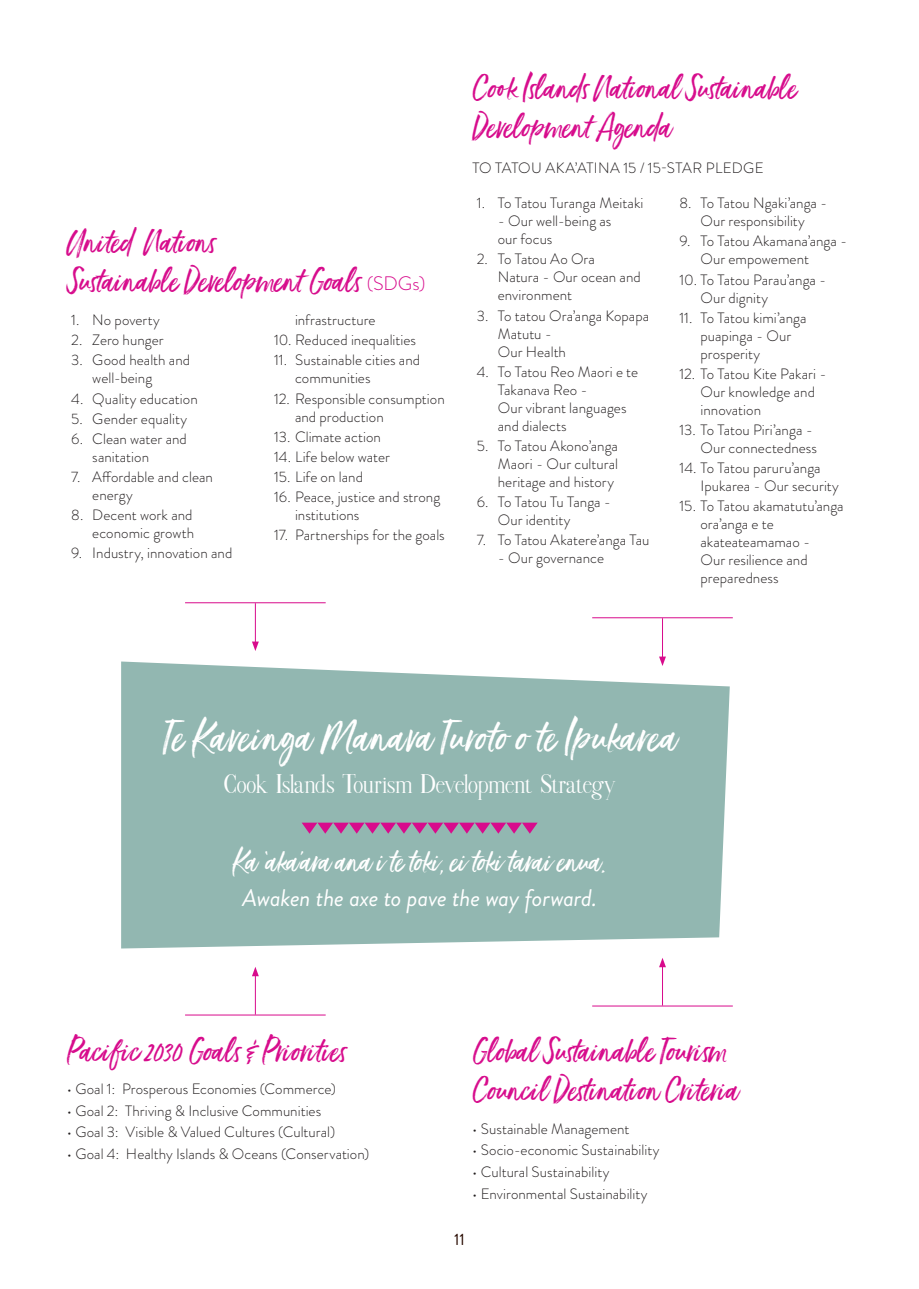
<style>
.page{position:relative;width:919px;height:1289px;background:#fff}
.page>*{position:absolute;margin:0;border:0;box-sizing:border-box;transform-origin:0 0}
.t1{font:39px "Ernestand Emily Slanted";letter-spacing:.015em;color:#fff}
.Ernst_headers{font:30px/39px "Ernestand Emily Slanted";letter-spacing:.01em;color:#d70c8c}
.Body_text{font:28.5px "Ernestand Emily Slanted";letter-spacing:.005em;color:#fff}
.t2{font:27px "Colbes";letter-spacing:-.01em;color:#fff}
.Body_text-2{font:italic 24px "Brandon Grotesque";letter-spacing:-.01em;color:#fff}
.t3{font:16.5px "Brandon Grotesque";color:#280a00}
.Body_text-3{font:300 15px/18px "Brandon Grotesque";color:#231f20}
.Body_text-4{font:300 15px "Brandon Grotesque";letter-spacing:.02em;color:#231f20}
.s1{font-family:"Brandon Grotesque";font-weight:300;font-size:19.5px}
</style>
<div class="page">
<svg style="left:121px;top:661px;width:608px;height:287px;fill:#92b7b1"></svg>
<svg style="left:301px;top:822px;width:236px;height:11px"></svg>
<hr style="left:255px;top:603px;width:1px;height:41px;background:#d80b8c">
<svg style="left:252px;top:641px;width:7px;height:10px"></svg>
<hr style="left:185px;top:602px;width:140px;height:1px;background:#d80b8c">
<hr style="left:662px;top:964px;width:1px;height:41px;background:#d80b8c">
<svg style="left:659px;top:958px;width:7px;height:9px"></svg>
<hr style="left:592px;top:1005px;width:140px;height:1px;background:#d80b8c">
<hr style="left:662px;top:618px;width:1px;height:41px;background:#d80b8c">
<svg style="left:659px;top:656px;width:7px;height:10px"></svg>
<hr style="left:592px;top:617px;width:140px;height:1px;background:#d80b8c">
<hr style="left:255px;top:973px;width:1px;height:41px;background:#d80b8c">
<svg style="left:252px;top:967px;width:7px;height:9px"></svg>
<hr style="left:185px;top:1014px;width:140px;height:1px;background:#d80b8c">
<p class="Ernst_headers" style="left:472px;top:67px;width:326px">Cook Islands National Sustainable<br>Development Agenda</p>
<p class="Ernst_headers" style="left:67px;top:221px;width:151px">United Nations</p>
<p class="Ernst_headers" style="left:67px;top:260px;width:360px">Sustainable Development Goals <span class="s1">(SDGs)</span></p>
<p class="Body_text-3" style="left:71px;top:311px;width:90px">1. No poverty</p>
<p class="Body_text-3" style="left:71px;top:331px;width:94px">2. Zero hunger</p>
<p class="Body_text-3" style="left:92px;top:351px;width:99px;text-indent:-21px">3. Good health and well-being</p>
<p class="Body_text-3" style="left:71px;top:389px;width:128px">4. Quality education</p>
<p class="Body_text-3" style="left:71px;top:409px;width:117px">5. Gender equality</p>
<p class="Body_text-3" style="left:92px;top:429px;width:96px;text-indent:-21px">6. Clean water and sanitation</p>
<p class="Body_text-3" style="left:92px;top:468px;width:122px;text-indent:-21px">7. Affordable and clean energy</p>
<p class="Body_text-3" style="left:71px;top:506px;width:124px;text-align:right">8. Decent work and economic growth</p>
<p class="Body_text-3" style="left:71px;top:544px;width:162px">9. Industry, innovation and</p>
<p class="Body_text-3" style="left:295px;top:311px;width:82px">infrastructure</p>
<p class="Body_text-3" style="left:274px;top:331px;width:144px">10. Reduced inequalities</p>
<p class="Body_text-3" style="left:295px;top:351px;width:127px;text-indent:-21px">11. Sustainable cities and communities</p>
<p class="Body_text-3" style="left:295px;top:389px;width:151px;text-indent:-21px">12. Responsible consumption and production</p>
<p class="Body_text-3" style="left:274px;top:427px;width:108px">13. Climate action</p>
<p class="Body_text-3" style="left:274px;top:447px;width:117px">14. Life below water</p>
<p class="Body_text-3" style="left:274px;top:468px;width:90px">15. Life on land</p>
<p class="Body_text-3" style="left:295px;top:488px;width:147px;text-indent:-21px">16. Peace, justice and strong institutions</p>
<p class="Body_text-3" style="left:274px;top:526px;width:172px">17. Partnerships for the goals</p>
<p class="Body_text-4" style="left:472px;top:158px;width:293px">TO TATOU AKA’ATINA 15 / 15-STAR PLEDGE</p>
<p class="Body_text-3" style="left:476px;top:194px;width:168px">1. To Tatou Turanga Meitaki</p>
<p class="Body_text-3" style="left:497px;top:212px;width:115px">- Our well-being as our focus</p>
<p class="Body_text-3" style="left:497px;top:250px;width:145px;text-indent:-21px">2. To Tatou Ao Ora<br>Natura - Our ocean and environment</p>
<p class="Body_text-3" style="left:497px;top:306px;width:153px;text-indent:-21px">3. To tatou Ora’anga Kopapa<br>Matutu -<br>Our Health</p>
<p class="Body_text-3" style="left:497px;top:362px;width:142px;text-indent:-21px">4. To Tatou Reo Maori e te<br>Takanava Reo -<br>Our vibrant languages and dialects</p>
<p class="Body_text-3" style="left:497px;top:437px;width:122px;text-align:justify;text-indent:-21px">5. To Tatou Akono’anga Maori - Our cultural heritage and history</p>
<p class="Body_text-3" style="left:497px;top:493px;width:115px;text-indent:-21px">6. To Tatou Tu Tanga -<br>Our identity</p>
<p class="Body_text-3" style="left:476px;top:531px;width:174px">7. To Tatou Akatere’anga Tau</p>
<p class="Body_text-3" style="left:497px;top:549px;width:108px">- Our governance</p>
<p class="Body_text-3" style="left:679px;top:194px;width:149px;text-align:center">8. To Tatou Ngaki’anga -<br>Our responsibility</p>
<p class="Body_text-3" style="left:700px;top:232px;width:148px;text-indent:-21px">9. To Tatou Akamana’anga -<br>Our empowement</p>
<p class="Body_text-3" style="left:700px;top:270px;width:127px;text-indent:-21px">10. To Tatou Parau’anga -<br>Our dignity</p>
<p class="Body_text-3" style="left:700px;top:308px;width:107px;text-indent:-21px">11. To Tatou kimi’anga puapinga - Our prosperity</p>
<p class="Body_text-3" style="left:700px;top:365px;width:128px;text-indent:-21px">12. To Tatou Kite Pakari -<br>Our knowledge and innovation</p>
<p class="Body_text-3" style="left:679px;top:421px;width:139px;text-align:right">13. To Tatou Piri’anga -<br>Our connectedness</p>
<p class="Body_text-3" style="left:700px;top:459px;width:140px;text-indent:-21px">14. To Tatou paruru’anga<br>Ipukarea - Our security</p>
<p class="Body_text-3" style="left:700px;top:497px;width:145px;text-indent:-21px">15. To Tatou akamatutu’anga ora’anga e te akateateamamao -<br>Our resilience and preparedness</p>
<p class="t1" style="left:163px;top:713px;width:514px">Te Kaveinga Manava Turoto o te Ipukarea</p>
<p class="t2" style="left:224px;top:772px;width:393px">Cook Islands Tourism Development Strategy</p>
<p class="Body_text" style="left:233px;top:843px;width:375px">Ka ‘aka’ara ana i te toki, ei toki tarai enua.</p>
<p class="Body_text-2" style="left:242px;top:880px;width:356px">Awaken the axe to pave the way forward.</p>
<p class="Ernst_headers" style="left:67px;top:1030px;width:281px">Pacific 2030 Goals &amp; Priorities</p>
<p class="Body_text-3" style="left:67px;top:1079px;width:271px">• Goal 1: Prosperous Economies (Commerce)</p>
<p class="Body_text-3" style="left:67px;top:1101px;width:256px">• Goal 2: Thriving &amp; Inclusive Communities</p>
<p class="Body_text-3" style="left:67px;top:1123px;width:270px">• Goal 3: Visible &amp; Valued Cultures (Cultural)</p>
<p class="Body_text-3" style="left:67px;top:1144px;width:304px">• Goal 4: Healthy Islands &amp; Oceans (Conservation)</p>
<p class="Ernst_headers" style="left:472px;top:1030px;width:267px">Global Sustainable Tourism<br>Council Destination Criteria</p>
<p class="Body_text-3" style="left:472px;top:1119px;width:159px">• Sustainable Management</p>
<p class="Body_text-3" style="left:472px;top:1141px;width:188px">• Socio-economic Sustainability</p>
<p class="Body_text-3" style="left:472px;top:1162px;width:138px">• Cultural Sustainability</p>
<p class="Body_text-3" style="left:472px;top:1184px;width:177px">• Environmental Sustainability</p>
<p class="t3" style="left:454px;top:1228px;width:12px">11</p>
</div>
